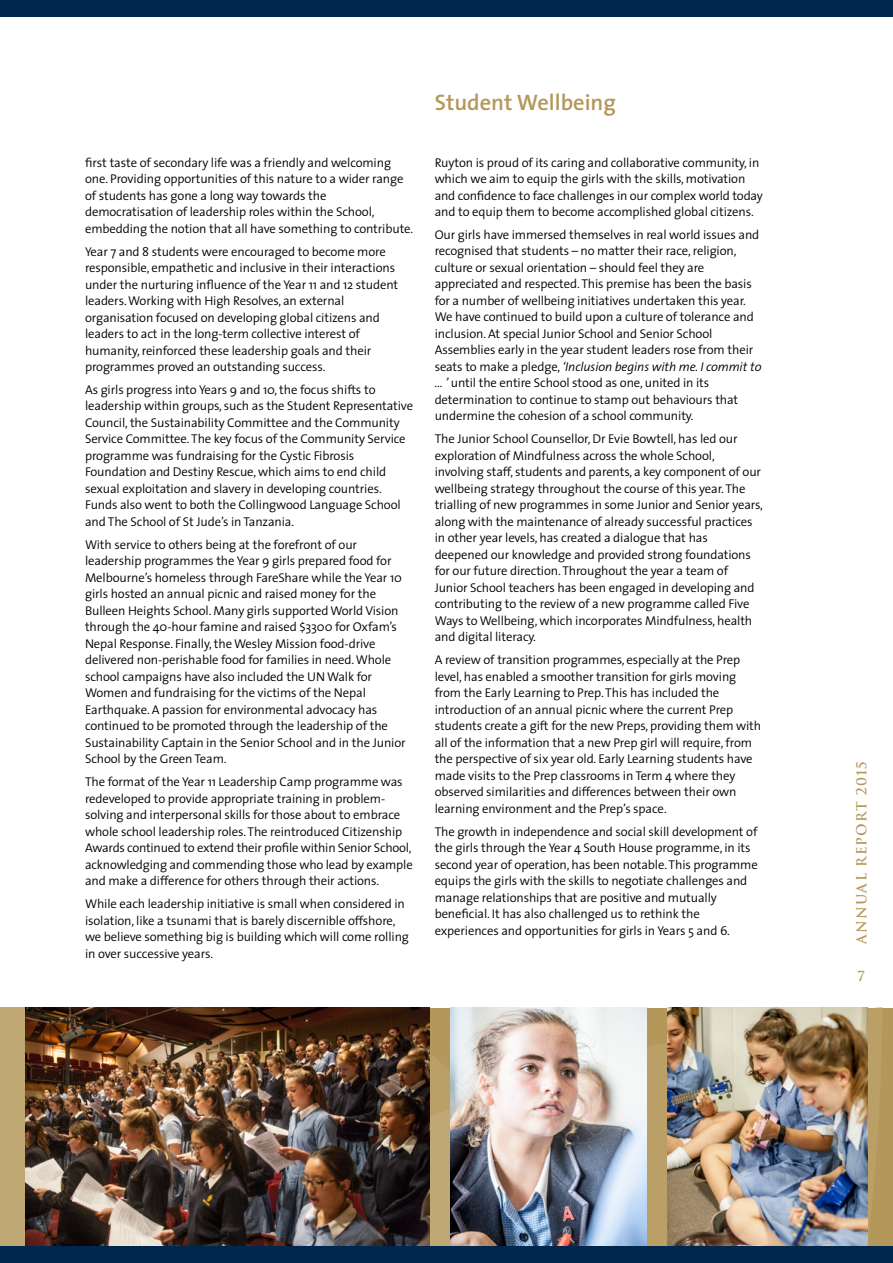
<style>
.page{position:relative;width:893px;height:1263px;background:#fff}
.page>*{position:absolute;margin:0;border:0;box-sizing:border-box;transform-origin:0 0}
.t1{font:600 22.5px "The Sans";color:#b4975a}
.t2{font:700 13.5px "Trajan";letter-spacing:.08em;color:#b4975a}
.t3{font:300 12.75px/16.5px "The Sans";letter-spacing:-.01em;color:#000}
.s1{font-style:italic}
</style>
<div class="page">
<svg style="left:646px;top:1008px;width:237px;height:238px;background:#b59b65"></svg>
<svg style="left:429px;top:1008px;width:22px;height:89px;background:#b19762"></svg>
<svg style="left:429px;top:1097px;width:239px;height:149px;background:#b8a06d"></svg>
<div style="left:0;top:1131px;width:451px;height:115px;background:#c0a874"></div>
<div style="left:0;top:1008px;width:26px;height:78px;background:#c0a874"></div>
<img style="left:26px;top:1008px;width:403px;height:238px">
<img style="left:451px;top:1008px;width:195px;height:238px">
<img style="left:668px;top:1008px;width:199px;height:238px">
<div style="left:0;top:0;width:893px;height:17px;background:#00274d"></div>
<div style="left:0;top:1246px;width:893px;height:17px;background:#00274d"></div>
<p class="t3" style="left:85px;top:154px;width:330px">first taste of secondary life was a friendly and welcoming one. Providing opportunities of this nature to a wider range of students has gone a long way towards the democratisation of leadership roles within the School, embedding the notion that all have something to contribute.</p>
<p class="t3" style="left:85px;top:243px;width:315px">Year 7 and 8 students were encouraged to become more responsible, empathetic and inclusive in their interactions under the nurturing influence of the Year 11 and 12 student leaders. Working with High Resolves, an external organisation focused on developing global citizens and leaders to act in the long-term collective interest of humanity, reinforced these leadership goals and their programmes proved an outstanding success.</p>
<p class="t3" style="left:85px;top:381px;width:330px">As girls progress into Years 9 and 10, the focus shifts to leadership within groups, such as the Student Representative Council, the Sustainability Committee and the Community Service Committee. The key focus of the Community Service programme was fundraising for the Cystic Fibrosis Foundation and Destiny Rescue, which aims to end child sexual exploitation and slavery in developing countries.<br>Funds also went to both the Collingwood Language School and The School of St Jude’s in Tanzania.</p>
<p class="t3" style="left:85px;top:536px;width:322px">With service to others being at the forefront of our leadership programmes the Year 9 girls prepared food for Melbourne’s homeless through FareShare while the Year 10 girls hosted an annual picnic and raised money for the Bulleen Heights School. Many girls supported World Vision through the 40-hour famine and raised $3300 for Oxfam’s Nepal Response. Finally, the Wesley Mission food-drive delivered non-perishable food for families in need. Whole school campaigns have also included the UN Walk for Women and fundraising for the victims of the Nepal Earthquake. A passion for environmental advocacy has continued to be promoted through the leadership of the Sustainability Captain in the Senior School and in the Junior School by the Green Team.</p>
<p class="t3" style="left:85px;top:773px;width:329px">The format of the Year 11 Leadership Camp programme was redeveloped to provide appropriate training in problem&shy;solving and interpersonal skills for those about to embrace whole school leadership roles. The reintroduced Citizenship Awards continued to extend their profile within Senior School, acknowledging and commending those who lead by example and make a difference for others through their actions.</p>
<p class="t3" style="left:85px;top:895px;width:325px">While each leadership initiative is small when considered in isolation, like a tsunami that is barely discernible offshore, we believe something big is building which will come rolling in over successive years.</p>
<h1 class="t1" style="left:435px;top:84px;width:183px">Student Wellbeing</h1>
<p class="t3" style="left:435px;top:154px;width:330px">Ruyton is proud of its caring and collaborative community, in which we aim to equip the girls with the skills, motivation and confidence to face challenges in our complex world today and to equip them to become accomplished global citizens.</p>
<p class="t3" style="left:435px;top:226px;width:328px">Our girls have immersed themselves in real world issues and recognised that students – no matter their race, religion, culture or sexual orientation – should feel they are appreciated and respected. This premise has been the basis for a number of wellbeing initiatives undertaken this year.<br>We have continued to build upon a culture of tolerance and inclusion. At special Junior School and Senior School Assemblies early in the year student leaders rose from their seats to make a pledge, <span class="s1">‘Inclusion begins with me. I commit to … ’</span> until the entire School stood as one, united in its determination to continue to stamp out behaviours that undermine the cohesion of a school community.</p>
<p class="t3" style="left:435px;top:430px;width:330px">The Junior School Counsellor, Dr Evie Bowtell, has led our exploration of Mindfulness across the whole School, involving staff, students and parents, a key component of our wellbeing strategy throughout the course of this year. The trialling of new programmes in some Junior and Senior years, along with the maintenance of already successful practices in other year levels, has created a dialogue that has deepened our knowledge and provided strong foundations for our future direction. Throughout the year a team of Junior School teachers has been engaged in developing and contributing to the review of a new programme called Five Ways to Wellbeing, which incorporates Mindfulness, health and digital literacy.</p>
<p class="t3" style="left:435px;top:651px;width:328px">A review of transition programmes, especially at the Prep level, has enabled a smoother transition for girls moving from the Early Learning to Prep. This has included the introduction of an annual picnic where the current Prep students create a gift for the new Preps, providing them with all of the information that a new Prep girl will require, from the perspective of six year old. Early Learning students have made visits to the Prep classrooms in Term 4 where they observed similarities and differences between their own learning environment and the Prep’s space.</p>
<p class="t3" style="left:435px;top:823px;width:325px">The growth in independence and social skill development of the girls through the Year 4 South House programme, in its second year of operation, has been notable. This programme equips the girls with the skills to negotiate challenges and manage relationships that are positive and mutually beneficial. It has also challenged us to rethink the experiences and opportunities for girls in Years 5 and 6.</p>
<p class="t2" style="left:853px;top:944px;width:185px;rotate:-90deg">Annual Report 2015</p>
<p class="t2" style="left:857px;top:968px;width:9px">7</p>
</div>
